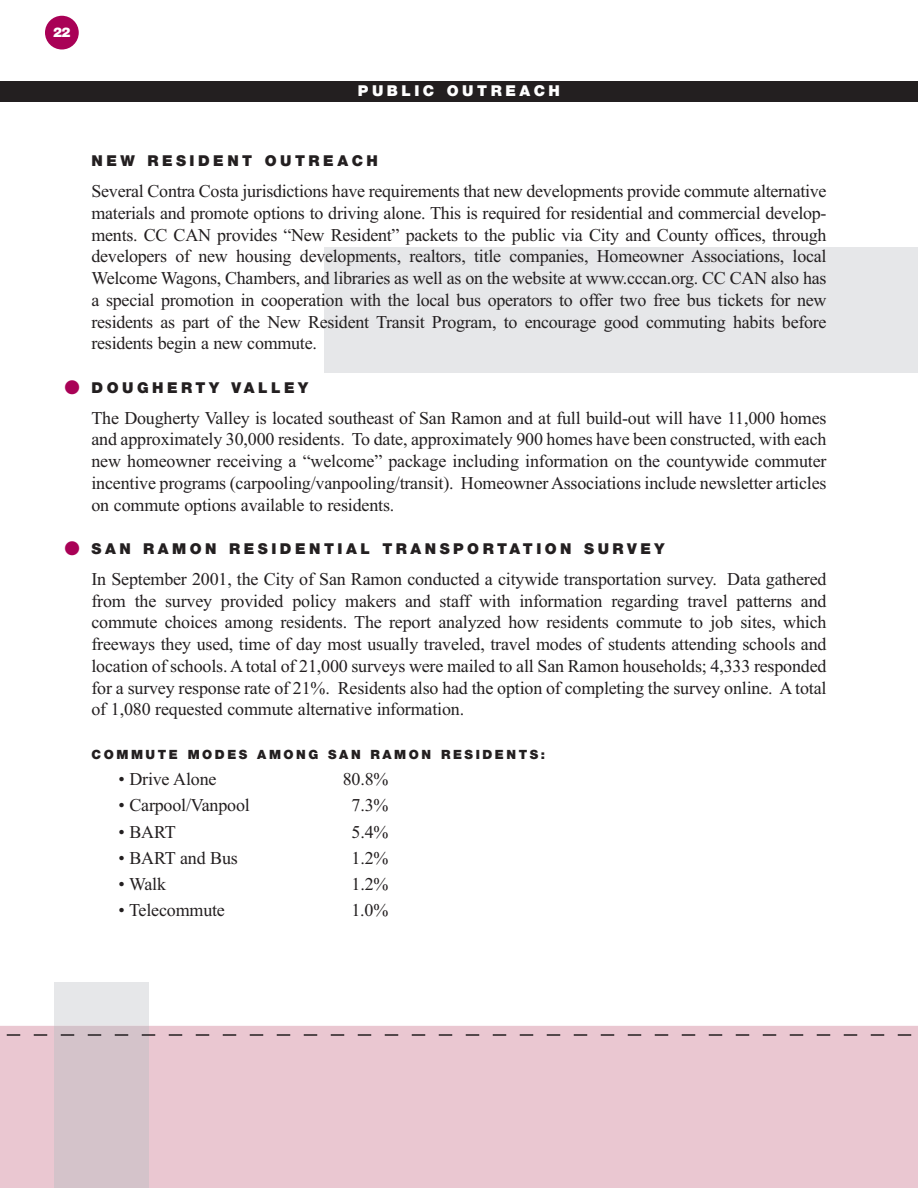
<style>
.page{position:relative;width:918px;height:1188px;background:#fff}
.page>*{position:absolute;margin:0;border:0;box-sizing:border-box;transform-origin:0 0}
.t1{font:18px/21.8px "Times New Roman";letter-spacing:-.01em;color:#231f20;text-align:justify}
.t2{font:900 15px "Helvetica Neue";letter-spacing:.235em;color:#231f20}
.t3{font:900 15px "Helvetica Neue";letter-spacing:.235em;color:#fff}
.t4{font:900 13.5px "Helvetica Neue";color:#fff}
.t5{font:900 12.75px "Helvetica Neue";letter-spacing:.2em;color:#231f20}
.s1{color:#a90156}
</style>
<div class="page">
<div style="left:54px;top:982px;width:94px;height:44px;background:#e6e7e9"></div>
<div style="left:324px;top:248px;width:594px;height:126px;background:#e6e7e9"></div>
<div style="left:0;top:1026px;width:918px;height:162px;background:#eac7d1"></div>
<div style="left:0;top:81px;width:918px;height:20px;background:#231f20"></div>
<div style="left:45px;top:16px;width:34px;height:34px;background:#a90156;border-radius:50%"></div>
<div style="left:54px;top:1026px;width:94px;height:162px;background:#d4c3ca"></div>
<svg style="left:0;top:1034px;width:918px;height:2px;background:#9d878d"></svg>
<p class="t4" style="left:53px;top:27px;width:19px">22</p>
<p class="t3" style="left:358px;top:85px;width:204px">PUBLIC OUTREACH</p>
<p class="t2" style="left:92px;top:156px;width:288px">NEW RESIDENT OUTREACH</p>
<p class="t1" style="left:92px;top:182px;width:737px">Several Contra Costa jurisdictions have requirements that new developments provide commute alternative materials and promote options to driving alone. This is required for residential and commercial develop&shy;ments. CC CAN provides “New Resident” packets to the public via City and County offices, through developers of new housing developments, realtors, title companies, Homeowner Associations, local Welcome Wagons, Chambers, and libraries as well as on the website at www.cccan.org. CC CAN also has a special promotion in cooperation with the local bus operators to offer two free bus tickets for new residents as part of the New Resident Transit Program, to encourage good commuting habits before residents begin a new commute.</p>
<p class="t2" style="left:64px;top:382px;width:245px"><span class="s1">●</span> DOUGHERTY VALLEY</p>
<p class="t1" style="left:92px;top:409px;width:737px">The Dougherty Valley is located southeast of San Ramon and at full build-out will have 11,000 homes and approximately 30,000 residents. To date, approximately 900 homes have been constructed, with each new homeowner receiving a “welcome” package including information on the countywide commuter incentive programs (carpooling/vanpooling/transit). Homeowner Associations include newsletter articles on commute options available to residents.</p>
<p class="t2" style="left:64px;top:544px;width:602px"><span class="s1">●</span> SAN RAMON RESIDENTIAL TRANSPORTATION SURVEY</p>
<p class="t1" style="left:92px;top:570px;width:737px">In September 2001, the City of San Ramon conducted a citywide transportation survey. Data gathered from the survey provided policy makers and staff with information regarding travel patterns and commute choices among residents. The report analyzed how residents commute to job sites, which freeways they used, time of day most usually traveled, travel modes of students attending schools and location of schools. A total of 21,000 surveys were mailed to all San Ramon households; 4,333 responded for a survey response rate of 21%. Residents also had the option of completing the survey online. A total of 1,080 requested commute alternative information.</p>
<p class="t5" style="left:92px;top:750px;width:455px">COMMUTE MODES AMONG SAN RAMON RESIDENTS:</p>
<p class="t1" style="left:118px;top:770px;width:100px">• Drive Alone</p>
<p class="t1" style="left:343px;top:770px;width:47px">80.8%</p>
<p class="t1" style="left:118px;top:796px;width:133px">• Carpool/Vanpool</p>
<p class="t1" style="left:352px;top:796px;width:38px">7.3%</p>
<p class="t1" style="left:118px;top:823px;width:59px">• BART</p>
<p class="t1" style="left:352px;top:823px;width:38px">5.4%</p>
<p class="t1" style="left:118px;top:849px;width:121px">• BART and Bus</p>
<p class="t1" style="left:352px;top:849px;width:38px">1.2%</p>
<p class="t1" style="left:118px;top:875px;width:49px">• Walk</p>
<p class="t1" style="left:352px;top:875px;width:38px">1.2%</p>
<p class="t1" style="left:118px;top:901px;width:108px">• Telecommute</p>
<p class="t1" style="left:351px;top:901px;width:38px">1.0%</p>
</div>
